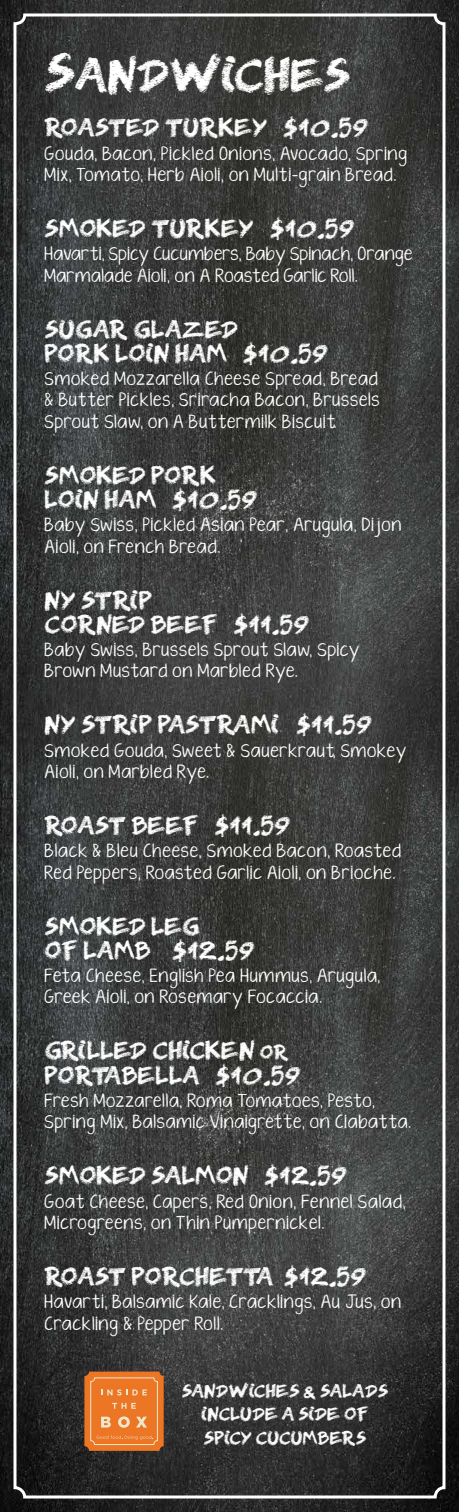
<style>
.page{position:relative;width:459px;height:1512px;background:#fff}
.page>*{position:absolute;margin:0;border:0;box-sizing:border-box;transform-origin:0 0}
.t1{font:39.9px "Right Chalk";color:#fff}
.t2{font:21.3px/24.2px "Right Chalk";color:#fff}
.t3{font:15.6px/23.4px "Right Chalk";color:#fff;text-align:center}
.t4{font:13.8px/21.5px "KG Ten Thousand Reasons Alt";letter-spacing:.06em;color:#fff}
.t5{font:13.8px/21.5px "KG Ten Thousand Reasons Alt";letter-spacing:.03em;color:#fff}
.s1{font-size:45.75px}
.s2{font-size:17.1px}
.s3{font-size:11.7px}
</style>
<div class="page">
<img style="left:0;top:0;width:459px;height:1512px">
<div style="left:84px;top:1372px;width:80px;height:79px;background:#ec7624;border-radius:4px"></div>
<div style="left:90px;top:1378px;width:68px;height:67px;border:1px solid #ece7cf;border-radius:4px"></div>
<svg style="left:101px;top:1389px;width:46px;height:7px"></svg>
<svg style="left:112px;top:1403px;width:24px;height:6px"></svg>
<svg style="left:101px;top:1417px;width:10px;height:11px"></svg>
<svg style="left:118px;top:1416px;width:12px;height:12px"></svg>
<svg style="left:136px;top:1417px;width:11px;height:11px"></svg>
<svg style="left:97px;top:1436px;width:56px;height:3px"></svg>
<div style="left:14px;top:14px;width:432px;height:1485px;border:3px solid #fff;border-radius:9px"></div>
<h1 class="t1" style="left:45px;top:50px;width:307px"><span class="s1">S</span>ANDWICHES</h1>
<h2 class="t2" style="left:45px;top:116px;width:325px">ROASTED TURKEY $10.59</h2>
<p class="t4" style="left:45px;top:144px;width:364px">Gouda, Bacon, Pickled Onions, Avocado, Spring<br>Mix, Tomato, Herb Aioli, on Multi-grain Bread.</p>
<h2 class="t2" style="left:45px;top:216px;width:312px">SMOKED TURKEY $10.59</h2>
<p class="t5" style="left:45px;top:244px;width:370px">Havarti, Spicy Cucumbers, Baby Spinach, Orange<br>Marmalade Aioli, on A Roasted Garlic Roll.</p>
<h2 class="t2" style="left:45px;top:317px;width:285px">SUGAR GLAZED<br>PORK LOIN HAM $10.59</h2>
<p class="t4" style="left:45px;top:369px;width:336px;text-align:justify">Smoked Mozzarella Cheese Spread, Bread &amp; Butter Pickles, Sriracha Bacon, Brussels Sprout Slaw, on A Buttermilk Biscuit.</p>
<h2 class="t2" style="left:45px;top:463px;width:214px">SMOKED PORK<br>LOIN HAM $10.59</h2>
<p class="t4" style="left:45px;top:515px;width:358px">Baby Swiss, Pickled Asian Pear, Arugula, Di jon<br>Aioli, on French Bread.</p>
<h2 class="t2" style="left:45px;top:588px;width:267px">NY STRIP<br>CORNED BEEF $11.59</h2>
<p class="t4" style="left:45px;top:640px;width:316px">Baby Swiss, Brussels Sprout Slaw, Spicy<br>Brown Mustard on Marbled Rye.</p>
<h2 class="t2" style="left:45px;top:713px;width:329px">NY STRIP PASTRAMI $11.59</h2>
<p class="t4" style="left:45px;top:741px;width:363px">Smoked Gouda, Sweet &amp; Sauerkraut, Smokey<br>Aioli, on Marbled Rye.</p>
<h2 class="t2" style="left:45px;top:814px;width:248px">ROAST BEEF $11.59</h2>
<p class="t4" style="left:45px;top:841px;width:358px">Black &amp; Bleu Cheese, Smoked Bacon, Roasted<br>Red Peppers, Roasted Garlic Aioli, on Brioche.</p>
<h2 class="t2" style="left:45px;top:914px;width:212px">SMOKED LEG<br>OF LAMB $12.59</h2>
<p class="t4" style="left:45px;top:966px;width:337px">Feta Cheese, English Pea Hummus, Arugula,<br>Greek Aioli, on Rosemary Focaccia.</p>
<h2 class="t2" style="left:45px;top:1039px;width:258px">GRILLED CHICKEN <span class="s2">OR<br></span>PORTABELLA $10.59</h2>
<p class="t4" style="left:45px;top:1091px;width:368px">Fresh Mozzarella, Roma Tomatoes, Pesto,<br>Spring Mix, Balsamic Vinaigrette, on Ciabatta.</p>
<h2 class="t2" style="left:45px;top:1164px;width:304px">SMOKED SALMON $12.59</h2>
<p class="t4" style="left:45px;top:1192px;width:362px">Goat Cheese, Capers, Red Onion, Fennel Salad,<br>Microgreens, on Thin Pumpernickel.</p>
<h2 class="t2" style="left:45px;top:1264px;width:324px">ROAST PORCHETTA $12.59</h2>
<p class="t4" style="left:45px;top:1292px;width:358px">Havarti, Balsamic Kale, Cracklings, Au Jus, on<br>Crackling &amp; Pepper Roll.</p>
<p class="t3" style="left:182px;top:1379px;width:208px">SANDWICHES <span class="s3">&amp;</span> SALADS<br>INCLUDE A SIDE OF<br>SPICY CUCUMBERS</p>
</div>
